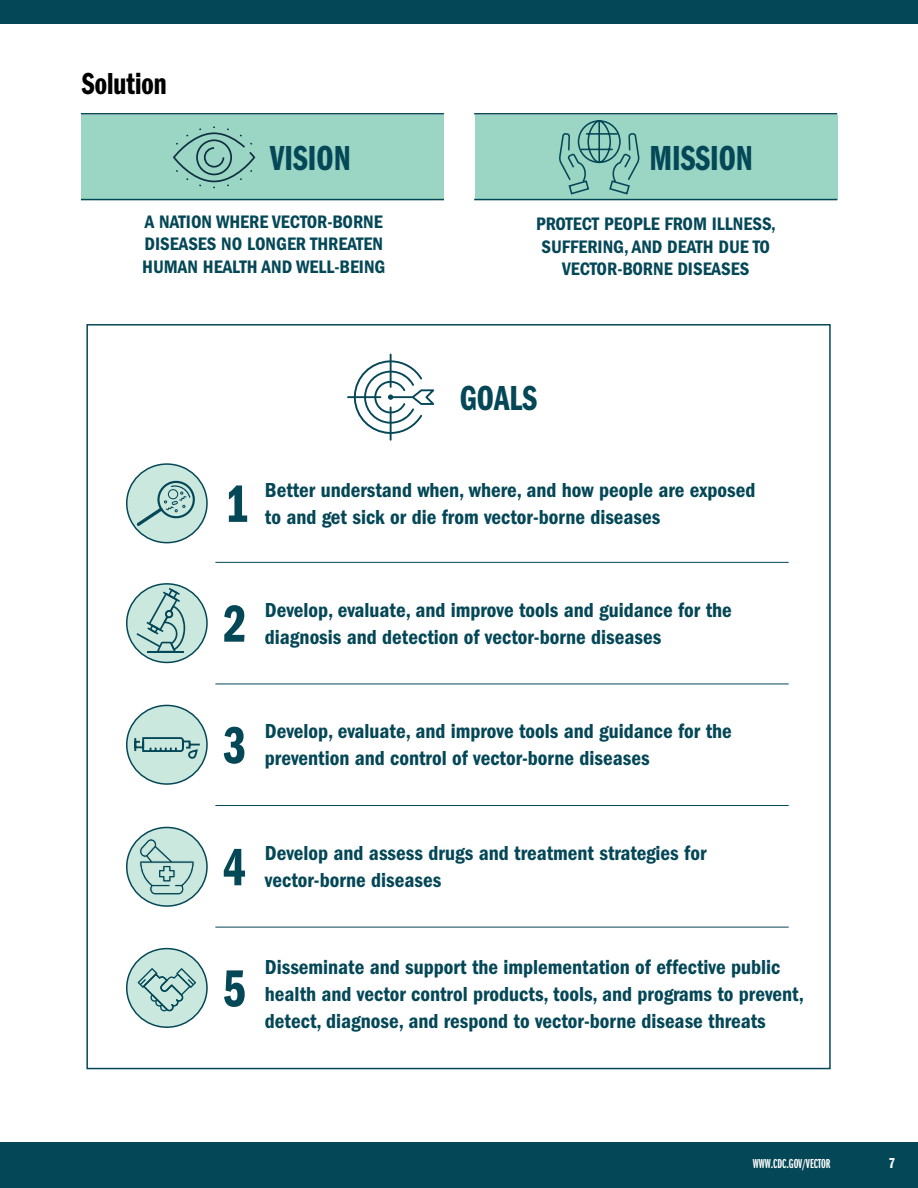
<style>
.page{position:relative;width:918px;height:1188px;background:#fff}
.page>*{position:absolute;margin:0;border:0;box-sizing:border-box;transform-origin:0 0}
.Call-Out_Goal{font:54px "ITC Franklin Gothic Std Dm Cp";color:#044757}
.H3_compressed{font:36px "ITC Franklin Gothic Std Dm Cp";color:#044757}
.callout_bold_caps{font:36px "ITC Franklin Gothic Std Dm Cp";color:#044757}
.t1{font:31.5px "ITC Franklin Gothic Std Dm Cp";color:#000}
.Call-Out_Goal-2{font:21px/27px "ITC Franklin Gothic Std Dm Cd";color:#044757}
.callout_bold_caps-2{font:18.75px/22.5px "ITC Franklin Gothic Std Dm Cd";color:#044757}
.t2{font:15px "ITC Franklin Gothic Std Dm Cp";color:#fff}
.t3{font:13.5px "ITC Franklin Gothic Std Dm X Cp";color:#fff}
</style>
<div class="page">
<div style="left:0;top:1142px;width:918px;height:46px;background:#044757"></div>
<div style="left:0;top:0;width:918px;height:24px;background:#044757"></div>
<div style="left:82px;top:115px;width:362px;height:85px;background:#9bd5c4"></div>
<hr style="left:81px;top:199px;width:363px;height:1px;background:#044757">
<hr style="left:81px;top:113px;width:363px;height:2px;background:#044757">
<svg style="left:173px;top:126px;width:83px;height:63px"></svg>
<div style="left:475px;top:115px;width:362px;height:85px;background:#9bd5c4"></div>
<hr style="left:474px;top:199px;width:363px;height:1px;background:#044757">
<hr style="left:474px;top:113px;width:363px;height:2px;background:#044757">
<svg style="left:559px;top:120px;width:81px;height:75px"></svg>
<svg style="left:347px;top:353px;width:88px;height:88px"></svg>
<div style="left:127px;top:464px;width:80px;height:79px;background:#cbe8de;border-radius:50%"></div>
<div style="left:126px;top:463px;width:82px;height:80px;border:2px solid #044757;border-radius:50%"></div>
<svg style="left:136px;top:481px;width:59px;height:46px"></svg>
<hr style="left:215px;top:562px;width:574px;height:1px;background:#044757">
<div style="left:127px;top:584px;width:80px;height:78px;background:#cbe8de;border-radius:50%"></div>
<div style="left:126px;top:583px;width:82px;height:80px;border:2px solid #044757;border-radius:50%"></div>
<svg style="left:137px;top:588px;width:48px;height:64px"></svg>
<hr style="left:147px;top:651px;width:37px;height:1px;background:#044757">
<hr style="left:215px;top:684px;width:574px;height:1px;background:#044757">
<div style="left:127px;top:705px;width:80px;height:79px;background:#cbe8de;border-radius:50%"></div>
<div style="left:126px;top:705px;width:82px;height:80px;border:2px solid #044757;border-radius:50%"></div>
<svg style="left:134px;top:737px;width:66px;height:22px"></svg>
<hr style="left:215px;top:805px;width:574px;height:1px;background:#044757">
<div style="left:127px;top:827px;width:80px;height:79px;background:#cbe8de;border-radius:50%"></div>
<div style="left:126px;top:827px;width:82px;height:80px;border:2px solid #044757;border-radius:50%"></div>
<svg style="left:138px;top:838px;width:57px;height:57px"></svg>
<hr style="left:215px;top:927px;width:574px;height:1px;background:#044757">
<div style="left:127px;top:949px;width:80px;height:78px;background:#cbe8de;border-radius:50%"></div>
<div style="left:126px;top:948px;width:82px;height:80px;border:2px solid #044757;border-radius:50%"></div>
<svg style="left:138px;top:968px;width:58px;height:43px"></svg>
<h2 class="t1" style="left:82px;top:66px;width:86px">Solution</h2>
<p class="H3_compressed" style="left:270px;top:138px;width:82px">VISION</p>
<p class="callout_bold_caps-2" style="left:142px;top:210px;width:245px">A NATION WHERE VECTOR-BORNE<br>DISEASES NO LONGER THREATEN<br>HUMAN HEALTH AND WELL-BEING</p>
<p class="H3_compressed" style="left:649px;top:138px;width:105px">MISSION</p>
<p class="callout_bold_caps-2" style="left:536px;top:213px;width:241px;text-align:center">PROTECT PEOPLE FROM ILLNESS,<br>SUFFERING, AND DEATH DUE TO<br>VECTOR-BORNE DISEASES</p>
<p class="callout_bold_caps" style="left:460px;top:378px;width:79px">GOALS</p>
<p class="Call-Out_Goal" style="left:226px;top:474px;width:25px">1</p>
<p class="Call-Out_Goal-2" style="left:265px;top:477px;width:492px">Better understand when, where, and how people are exposed to and get sick or die from vector-borne diseases</p>
<p class="Call-Out_Goal" style="left:223px;top:594px;width:25px">2</p>
<p class="Call-Out_Goal-2" style="left:265px;top:596px;width:468px">Develop, evaluate, and improve tools and guidance for the diagnosis and detection of vector-borne diseases</p>
<p class="Call-Out_Goal" style="left:223px;top:716px;width:25px">3</p>
<p class="Call-Out_Goal-2" style="left:265px;top:718px;width:468px">Develop, evaluate, and improve tools and guidance for the prevention and control of vector-borne diseases</p>
<p class="Call-Out_Goal" style="left:223px;top:838px;width:25px">4</p>
<p class="Call-Out_Goal-2" style="left:265px;top:840px;width:443px">Develop and assess drugs and treatment strategies for vector-borne diseases</p>
<p class="Call-Out_Goal" style="left:223px;top:959px;width:25px">5</p>
<p class="Call-Out_Goal-2" style="left:265px;top:953px;width:541px">Disseminate and support the implementation of effective public health and vector control products, tools, and programs to prevent, detect, diagnose, and respond to vector-borne disease threats</p>
<p class="t3" style="left:753px;top:1156px;width:79px">WWW.CDC.GOV/VECTOR</p>
<p class="t2" style="left:889px;top:1155px;width:8px">7</p>
</div>
